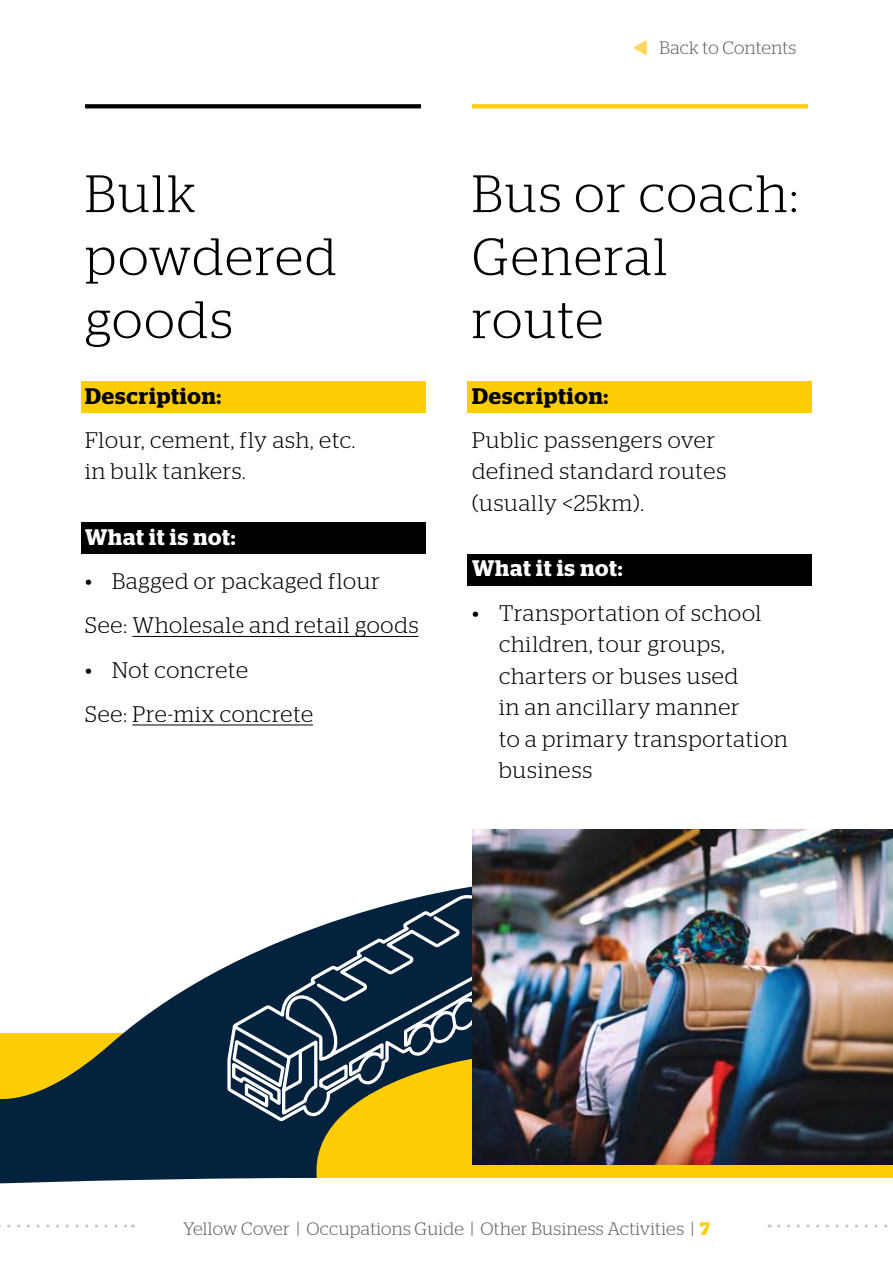
<style>
.page{position:relative;width:893px;height:1263px;background:#fff}
.page>*{position:absolute;margin:0;border:0;box-sizing:border-box;transform-origin:0 0}
.t1{font:300 52.5px/63px "Stag";letter-spacing:.035em;color:#000}
.t2{font:300 22.5px/31.5px "Stag";letter-spacing:.04em;color:#000}
.t3{font:600 22.5px "Stag";letter-spacing:.04em;color:#000}
.t4{font:600 22.5px "Stag";letter-spacing:.035em;color:#fff}
.t5{font:300 18px "Stag";letter-spacing:.02em;color:#626366}
.s1{font-weight:700;color:#ffcd05}
</style>
<div class="page">
<div style="left:0;top:1033px;width:893px;height:145px;background:#ffcd05"></div>
<svg style="left:0;top:966px;width:336px;height:218px;fill:#04213e"></svg>
<div style="left:81px;top:381px;width:344px;height:31px;background:#ffcd05"></div>
<div style="left:81px;top:523px;width:344px;height:31px;background:#000"></div>
<hr style="left:132px;top:636px;width:286px;height:1px;background:#000">
<hr style="left:132px;top:725px;width:181px;height:1px;background:#000">
<svg style="left:85px;top:104px;width:336px;height:4px"></svg>
<div style="left:468px;top:381px;width:344px;height:31px;background:#ffcd05"></div>
<div style="left:468px;top:554px;width:344px;height:31px;background:#000"></div>
<svg style="left:472px;top:104px;width:336px;height:4px"></svg>
<svg style="left:226px;top:886px;width:246px;height:236px"></svg>
<img style="left:472px;top:829px;width:421px;height:335px">
<svg style="left:0;top:1224px;width:133px;height:4px"></svg>
<svg style="left:779px;top:1224px;width:109px;height:4px"></svg>
<h1 class="t1" style="left:85px;top:161px;width:253px">Bulk powdered goods</h1>
<p class="t3" style="left:85px;top:382px;width:138px">Description:</p>
<p class="t2" style="left:85px;top:424px;width:272px">Flour, cement, fly ash, etc. in bulk tankers.</p>
<p class="t4" style="left:85px;top:524px;width:152px">What it is not:</p>
<p class="t2" style="left:85px;top:559px;width:335px;line-height:44.2px">• Bagged or packaged flour<br>See: Wholesale and retail goods</p>
<p class="t2" style="left:85px;top:647px;width:230px;line-height:44.2px">• Not concrete<br>See: Pre-mix concrete</p>
<p class="t5" style="left:659px;top:37px;width:138px">Back to Contents</p>
<h1 class="t1" style="left:472px;top:161px;width:327px">Bus or coach:<br>General route</h1>
<p class="t3" style="left:472px;top:382px;width:138px">Description:</p>
<p class="t2" style="left:472px;top:424px;width:256px">Public passengers over defined standard routes (usually &lt;25km).</p>
<p class="t4" style="left:472px;top:555px;width:152px">What it is not:</p>
<p class="t2" style="left:499px;top:597px;width:290px;text-indent:-27px">• Transportation of school children, tour groups, charters or buses used<br>in an ancillary manner<br>to a primary transportation business</p>
<p class="t5" style="left:183px;top:1218px;width:528px">Yellow Cover | Occupations Guide | Other Business Activities | <span class="s1">7</span></p>
</div>
